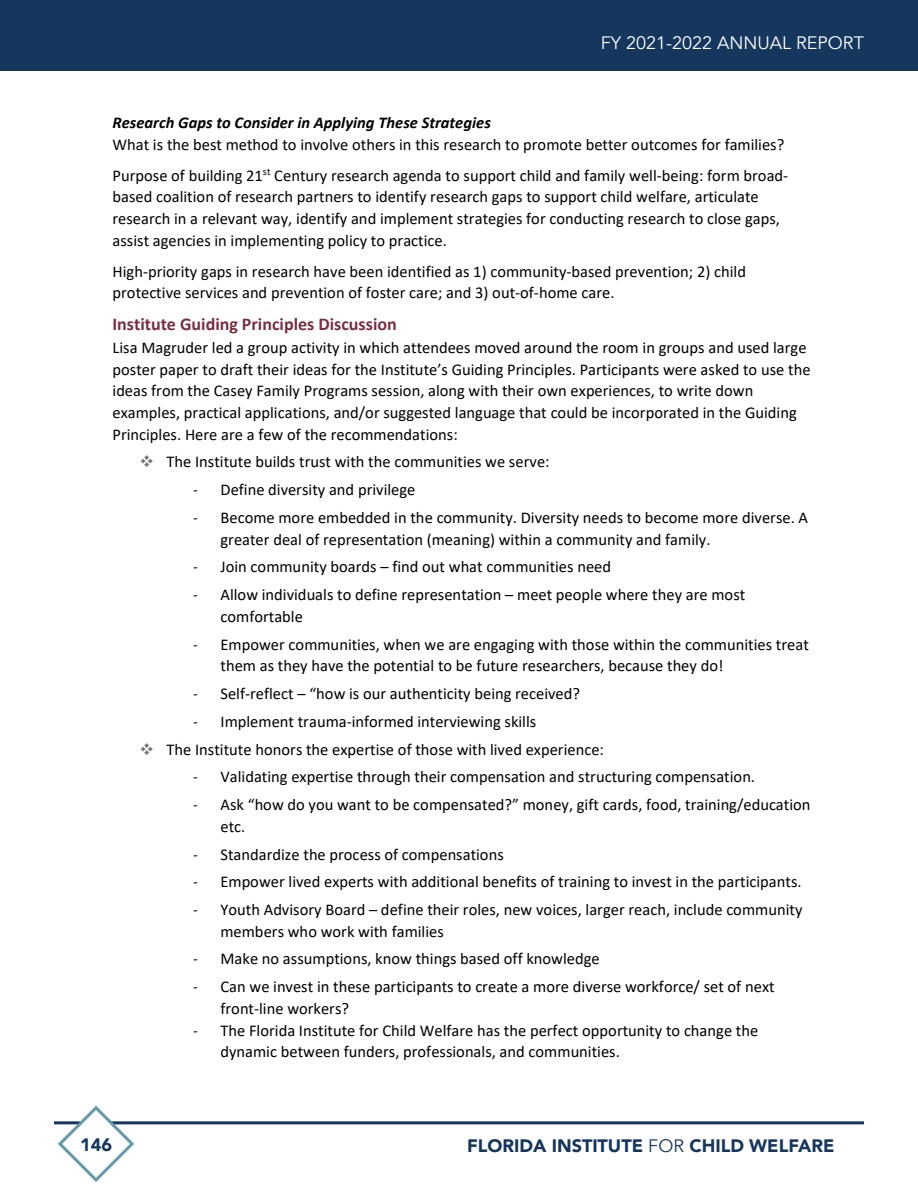
<style>
.page{position:relative;width:918px;height:1188px;background:#fff}
.page>*{position:absolute;margin:0;border:0;box-sizing:border-box;transform-origin:0 0}
.t1{font:700 18px "Calibri";color:#782f40}
.t2{font:900 18px "Avenir";color:#15365d}
.t3{font:18px "Avenir";color:#fff}
.t4{font:16.5px/21.8px "Calibri";color:#000}
.s1{font-weight:700;font-style:italic}
.s2{color:#777}
.s3{font-family:"Candara"}
.s4{font-weight:400}
</style>
<div class="page">
<div style="left:0;top:0;width:918px;height:70px;background:#15365d"></div>
<hr style="left:54px;top:1121px;width:810px;height:3px;background:#15365d">
<svg style="left:56px;top:1106px;width:80px;height:76px"></svg>
<p class="t3" style="left:601px;top:33px;width:265px">FY 2021-2022 ANNUAL REPORT</p>
<p class="t4" style="left:113px;top:111px;width:673px"><span class="s1">Research Gaps to Consider in Applying These Strategies<br></span>What is the best method to involve others in this research to promote better outcomes for families?</p>
<p class="t4" style="left:113px;top:164px;width:677px">Purpose of building 21<sup>st</sup> Century research agenda to support child and family well-being: form broad&shy;based coalition of research partners to identify research gaps to support child welfare, articulate research in a relevant way, identify and implement strategies for conducting research to close gaps, assist agencies in implementing policy to practice.</p>
<p class="t4" style="left:113px;top:260px;width:635px">High-priority gaps in research have been identified as 1) community-based prevention; 2) child protective services and prevention of foster care; and 3) out-of-home care.</p>
<p class="t1" style="left:113px;top:312px;width:286px">Institute Guiding Principles Discussion</p>
<p class="t4" style="left:113px;top:336px;width:699px">Lisa Magruder led a group activity in which attendees moved around the room in groups and used large poster paper to draft their ideas for the Institute’s Guiding Principles. Participants were asked to use the ideas from the Casey Family Programs session, along with their own experiences, to write down examples, practical applications, and/or suggested language that could be incorporated in the Guiding Principles. Here are a few of the recommendations:</p>
<p class="t4" style="left:140px;top:451px;width:412px"><span class="s2">❖</span> The Institute builds trust with the communities we serve:</p>
<p class="t4" style="left:194px;top:478px;width:223px"><span class="s3">-</span> Define diversity and privilege</p>
<p class="t4" style="left:221px;top:506px;width:589px;text-indent:-27px"><span class="s3">-</span> Become more embedded in the community. Diversity needs to become more diverse. A greater deal of representation (meaning) within a community and family.</p>
<p class="t4" style="left:194px;top:556px;width:419px"><span class="s3">-</span> Join community boards – find out what communities need</p>
<p class="t4" style="left:221px;top:583px;width:526px;text-indent:-27px"><span class="s3">-</span> Allow individuals to define representation – meet people where they are most comfortable</p>
<p class="t4" style="left:221px;top:633px;width:590px;text-indent:-27px"><span class="s3">-</span> Empower communities, when we are engaging with those within the communities treat them as they have the potential to be future researchers, because they do!</p>
<p class="t4" style="left:194px;top:682px;width:388px"><span class="s3">-</span> Self-reflect – “how is our authenticity being received?</p>
<p class="t4" style="left:194px;top:710px;width:344px"><span class="s3">-</span> Implement trauma-informed interviewing skills</p>
<p class="t4" style="left:140px;top:738px;width:466px"><span class="s2">❖</span> The Institute honors the expertise of those with lived experience:</p>
<p class="t4" style="left:194px;top:766px;width:563px"><span class="s3">-</span> Validating expertise through their compensation and structuring compensation.</p>
<p class="t4" style="left:221px;top:793px;width:591px;text-indent:-27px"><span class="s3">-</span> Ask “how do you want to be compensated?” money, gift cards, food, training/education etc.</p>
<p class="t4" style="left:194px;top:843px;width:312px"><span class="s3">-</span> Standardize the process of compensations</p>
<p class="t4" style="left:194px;top:870px;width:610px"><span class="s3">-</span> Empower lived experts with additional benefits of training to invest in the participants.</p>
<p class="t4" style="left:221px;top:898px;width:584px;text-indent:-27px"><span class="s3">-</span> Youth Advisory Board – define their roles, new voices, larger reach, include community members who work with families</p>
<p class="t4" style="left:194px;top:948px;width:408px"><span class="s3">-</span> Make no assumptions, know things based off knowledge</p>
<p class="t4" style="left:220px;top:975px;width:556px;text-indent:-27px"><span class="s3">-</span> Can we invest in these participants to create a more diverse workforce/ set of next front-line workers?</p>
<p class="t4" style="left:221px;top:1019px;width:539px;text-indent:-27px"><span class="s3">-</span> The Florida Institute for Child Welfare has the perfect opportunity to change the dynamic between funders, professionals, and communities.</p>
<p class="t2" style="left:80px;top:1129px;width:33px">146</p>
<p class="t2" style="left:467px;top:1130px;width:369px">FLORIDA INSTITUTE <span class="s4">FOR</span> CHILD WELFARE</p>
</div>
